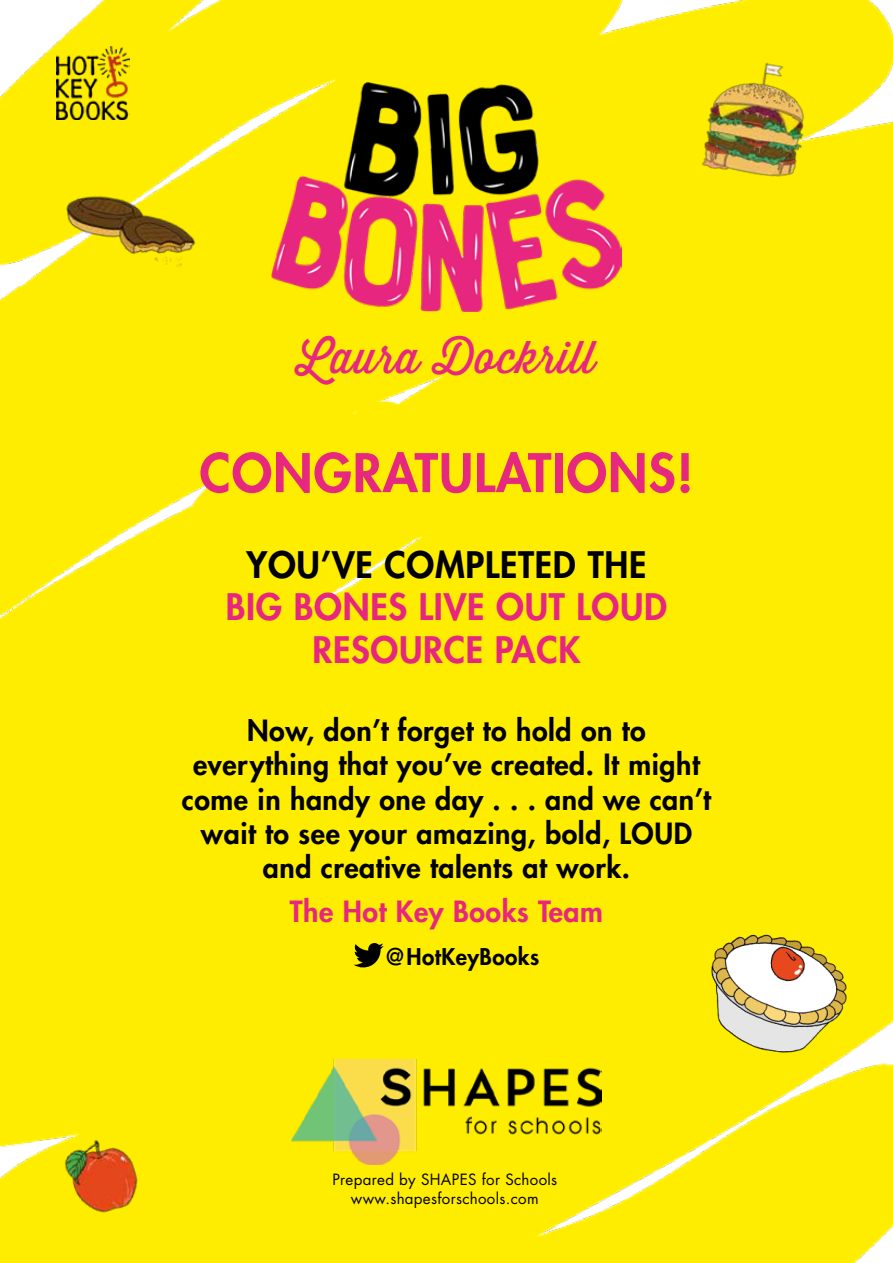
<style>
.page{position:relative;width:893px;height:1263px;background:#ffed00}
.page>*{position:absolute;margin:0;border:0;box-sizing:border-box;transform-origin:0 0}
.t1{font:800 51.75px "Futura";letter-spacing:.02em;color:#e6287f}
.t2{font:44.55px "Thirsty Script";letter-spacing:.02em;color:#e6287f}
.t3{font:800 35.55px/42.6px "Futura";letter-spacing:.02em;color:#e6267f;text-align:center}
.t4{font:800 35.55px "Futura";letter-spacing:.02em;color:#000}
.t5{font:800 28.5px/34.2px "Futura";letter-spacing:.02em;color:#000;text-align:center}
.t6{font:800 28.5px "Futura";letter-spacing:.02em;color:#e6267f}
.t7{font:800 22.5px "Futura";letter-spacing:.02em;color:#000}
.t8{font:15.15px/18.1px "Futura";letter-spacing:.02em;color:#000;text-align:center}
</style>
<div class="page">
<svg style="left:354px;top:943px;width:30px;height:24px"></svg>
<img style="left:658px;top:910px;width:235px;height:200px">
<img style="left:0;top:1050px;width:227px;height:201px">
<img style="left:645px;top:0;width:224px;height:222px">
<img style="left:1px;top:69px;width:245px;height:224px">
<img style="left:271px;top:83px;width:351px;height:229px">
<img style="left:291px;top:1059px;width:310px;height:106px">
<img style="left:56px;top:46px;width:74px;height:74px">
<h2 class="t2" style="left:297px;top:325px;width:300px">Laura Dockrill</h2>
<h1 class="t1" style="left:200px;top:438px;width:495px">CONGRATULATIONS!</h1>
<p class="t4" style="left:247px;top:541px;width:401px">YOU’VE COMPLETED THE</p>
<p class="t3" style="left:226px;top:585px;width:443px">BIG BONES LIVE OUT LOUD<br>RESOURCE PACK</p>
<p class="t5" style="left:182px;top:713px;width:531px">Now, don’t forget to hold on to everything that you’ve created. It might come in handy one day . . . and we can’t wait to see your amazing, bold, LOUD and creative talents at work.</p>
<p class="t6" style="left:290px;top:892px;width:315px">The Hot Key Books Team</p>
<p class="t7" style="left:384px;top:941px;width:157px">@HotKeyBooks</p>
<p class="t8" style="left:332px;top:1170px;width:226px">Prepared by SHAPES for Schools www.shapesforschools.com</p>
</div>
